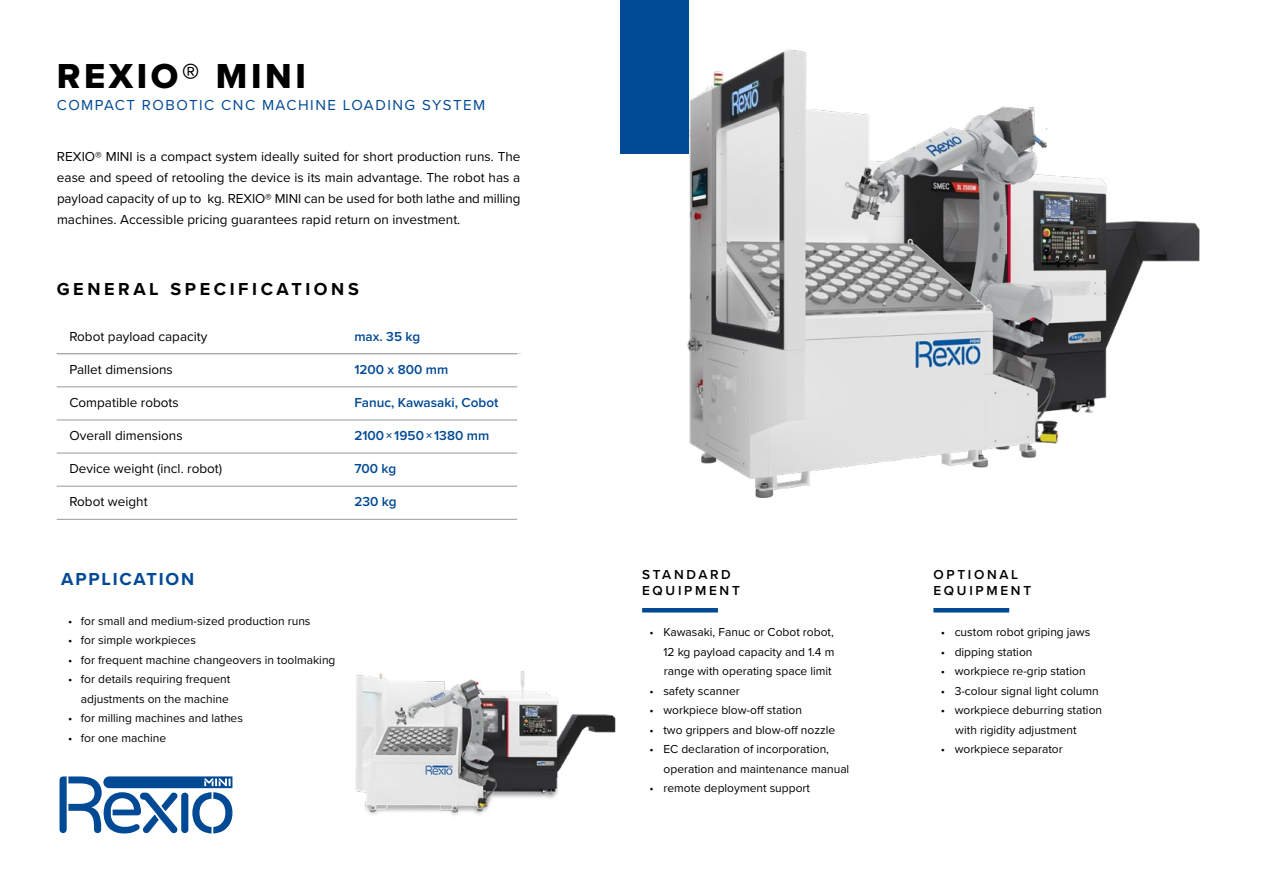
<style>
.page{position:relative;width:1263px;height:893px;background:#fff}
.page>*{position:absolute;margin:0;border:0;box-sizing:border-box;transform-origin:0 0}
.t1{font:36px "Proxima Nova Extrabld";letter-spacing:.1em;color:#000}
.t2{font:700 18px "Proxima Nova";letter-spacing:.2em;color:#000}
.t3{font:700 18px "Proxima Nova";letter-spacing:.1em;color:#004994}
.t4{font:15px "Proxima Nova";letter-spacing:.1em;color:#004994}
.t5{font:13.5px/21px "Proxima Nova";color:#000;text-align:justify}
.t6{font:600 13.5px "Proxima Nova";color:#004994}
.t7{font:600 13.5px/16.2px "Proxima Nova";letter-spacing:.2em;color:#000}
.t8{font:12px/19.5px "Proxima Nova";color:#000}
</style>
<div class="page">
<hr style="left:642px;top:608px;width:76px;height:4px;background:#004994">
<hr style="left:933px;top:608px;width:76px;height:4px;background:#004994">
<svg style="left:60px;top:776px;width:172px;height:57px"></svg>
<div style="left:621px;top:0;width:68px;height:154px;background:#004994"></div>
<img style="left:687px;top:49px;width:513px;height:449px">
<img style="left:355px;top:671px;width:261px;height:145px">
<hr style="left:57px;top:353px;width:464px;height:1px;background:#dadada">
<hr style="left:57px;top:519px;width:460px;height:1px;background:#999">
<hr style="left:57px;top:387px;width:460px;height:1px;background:#999">
<hr style="left:57px;top:486px;width:460px;height:1px;background:#999">
<hr style="left:57px;top:420px;width:460px;height:1px;background:#999">
<hr style="left:57px;top:453px;width:460px;height:1px;background:#999">
<hr style="left:57px;top:353px;width:460px;height:1px;background:#999">
<h1 class="t1" style="left:57px;top:49px;width:251px">REXIO® MINI</h1>
<p class="t4" style="left:57px;top:94px;width:430px">COMPACT ROBOTIC CNC MACHINE LOADING SYSTEM</p>
<p class="t5" style="left:57px;top:145px;width:465px">REXIO® MINI is a compact system ideally suited for short production runs. The ease and speed of retooling the device is its main advantage. The robot has a payload capacity of up to kg. REXIO® MINI can be used for both lathe and milling machines. Accessible pricing guarantees rapid return on investment.</p>
<h2 class="t2" style="left:57px;top:275px;width:304px">GENERAL SPECIFICATIONS</h2>
<p class="t5" style="left:69px;top:325px;width:140px">Robot payload capacity</p>
<p class="t6" style="left:354px;top:326px;width:67px">max. 35 kg</p>
<p class="t5" style="left:69px;top:358px;width:105px">Pallet dimensions</p>
<p class="t6" style="left:354px;top:359px;width:96px">1200 x 800 mm</p>
<p class="t5" style="left:69px;top:391px;width:111px">Compatible robots</p>
<p class="t6" style="left:354px;top:392px;width:146px">Fanuc, Kawasaki, Cobot</p>
<p class="t5" style="left:69px;top:424px;width:115px">Overall dimensions</p>
<p class="t6" style="left:354px;top:425px;width:136px">2100 × 1950 × 1380 mm</p>
<p class="t5" style="left:69px;top:457px;width:154px">Device weight (incl. robot)</p>
<p class="t6" style="left:354px;top:458px;width:43px">700 kg</p>
<p class="t5" style="left:69px;top:490px;width:80px">Robot weight</p>
<p class="t6" style="left:354px;top:491px;width:44px">230 kg</p>
<h2 class="t3" style="left:61px;top:566px;width:134px">APPLICATION</h2>
<p class="t8" style="left:68px;top:611px;width:244px">• for small and medium-sized production runs</p>
<p class="t8" style="left:68px;top:630px;width:129px">• for simple workpieces</p>
<p class="t8" style="left:68px;top:650px;width:269px">• for frequent machine changeovers in toolmaking</p>
<p class="t8" style="left:68px;top:669px;width:164px;text-align:right">• for details requiring frequent adjustments on the machine</p>
<p class="t8" style="left:68px;top:708px;width:176px">• for milling machines and lathes</p>
<p class="t8" style="left:68px;top:728px;width:100px">• for one machine</p>
<p class="t7" style="left:642px;top:566px;width:99px">STANDARD<br>EQUIPMENT</p>
<p class="t8" style="left:663px;top:622px;width:172px;text-align:justify;text-indent:-14px">• Kawasaki, Fanuc or Cobot robot, 12 kg payload capacity and 1.4 m range with operating space limit</p>
<p class="t8" style="left:649px;top:680px;width:92px">• safety scanner</p>
<p class="t8" style="left:649px;top:700px;width:154px">• workpiece blow-off station</p>
<p class="t8" style="left:649px;top:719px;width:187px">• two grippers and blow-off nozzle</p>
<p class="t8" style="left:664px;top:739px;width:187px;text-indent:-14px">• EC declaration of incorporation, operation and maintenance manual</p>
<p class="t8" style="left:649px;top:778px;width:162px">• remote deployment support</p>
<p class="t7" style="left:933px;top:566px;width:99px">OPTIONAL<br>EQUIPMENT</p>
<p class="t8" style="left:941px;top:622px;width:151px">• custom robot griping jaws</p>
<p class="t8" style="left:941px;top:641px;width:93px">• dipping station</p>
<p class="t8" style="left:941px;top:661px;width:146px">• workpiece re-grip station</p>
<p class="t8" style="left:941px;top:680px;width:160px">• 3-colour signal light column</p>
<p class="t8" style="left:955px;top:700px;width:148px;text-indent:-15px">• workpiece deburring station with rigidity adjustment</p>
<p class="t8" style="left:941px;top:739px;width:124px">• workpiece separator</p>
</div>
